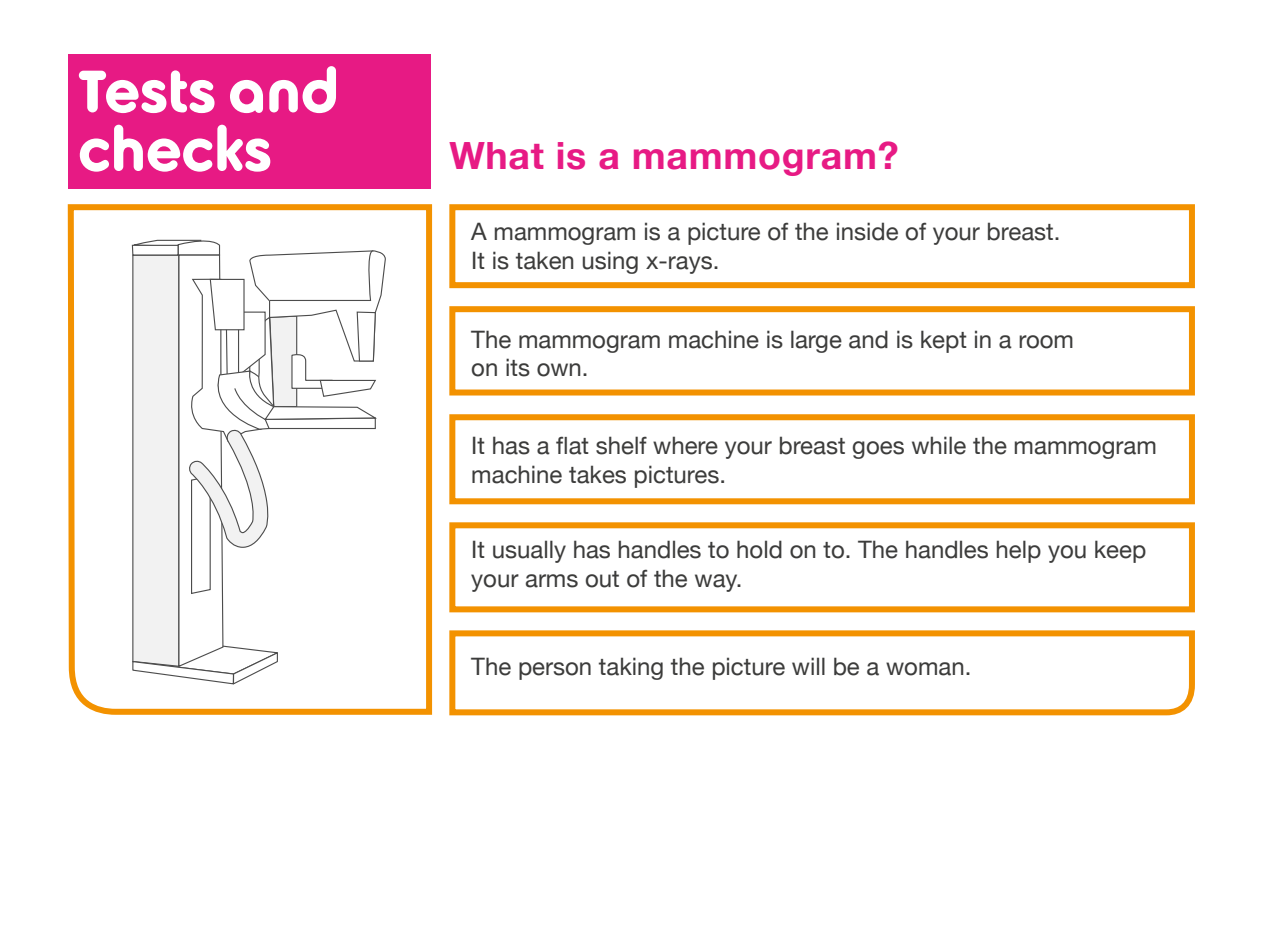
<style>
.page{position:relative;width:1263px;height:936px;background:#fff}
.page>*{position:absolute;margin:0;border:0;box-sizing:border-box;transform-origin:0 0}
.t1{font:700 63px/58.5px "Betty";color:#fff}
.t2{font:700 37.5px "Helvetica Neue";letter-spacing:.02em;color:#e71a84}
.t3{font:24px/28.8px "Helvetica Neue";color:#3c3c3b}
</style>
<div class="page">
<svg style="left:67px;top:204px;width:366px;height:511px"></svg>
<div style="left:449px;top:204px;width:746px;height:84px;background:#fff;border:6px solid #f39200"></div>
<div style="left:449px;top:306px;width:746px;height:89px;background:#fff;border:6px solid #f39200"></div>
<div style="left:449px;top:522px;width:746px;height:90px;background:#fff;border:6px solid #f39200"></div>
<div style="left:449px;top:414px;width:746px;height:90px;background:#fff;border:6px solid #f39200"></div>
<svg style="left:449px;top:630px;width:746px;height:86px"></svg>
<svg style="left:78px;top:217px;width:347px;height:477px"></svg>
<div style="left:68px;top:54px;width:363px;height:134px;background:#e71a84"></div>
<h1 class="t1" style="left:78px;top:67px;width:262px">Tests and checks</h1>
<h2 class="t2" style="left:449px;top:126px;width:451px">What is a mammogram?</h2>
<p class="t3" style="left:471px;top:219px;width:591px">A mammogram is a picture of the inside of your breast.<br>It is taken using x-rays.</p>
<p class="t3" style="left:471px;top:326px;width:604px">The mammogram machine is large and is kept in a room on its own.</p>
<p class="t3" style="left:471px;top:432px;width:687px">It has a flat shelf where your breast goes while the mammogram machine takes pictures.</p>
<p class="t3" style="left:471px;top:536px;width:676px">It usually has handles to hold on to. The handles help you keep your arms out of the way.</p>
<p class="t3" style="left:471px;top:653px;width:502px">The person taking the picture will be a woman.</p>
</div>
